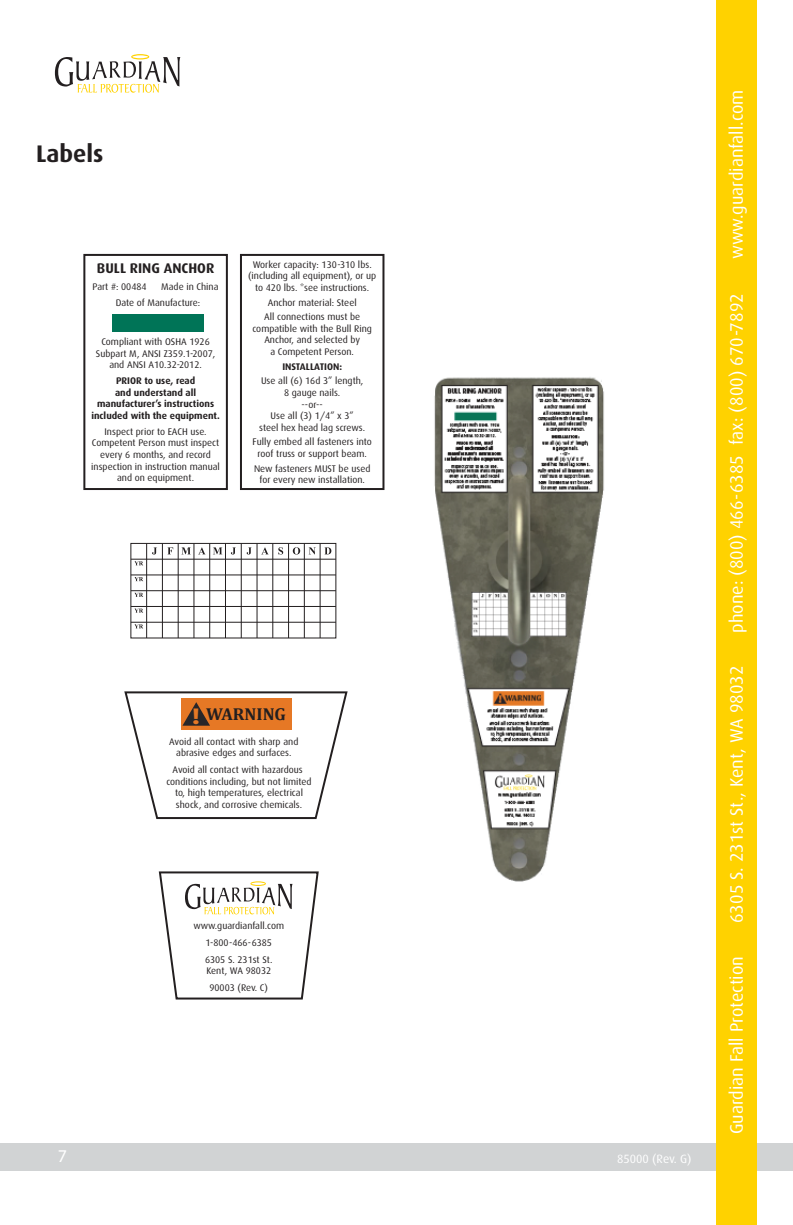
<style>
.page{position:relative;width:793px;height:1225px;background:#fff}
.page>*{position:absolute;margin:0;border:0;box-sizing:border-box;transform-origin:0 0}
.t1{font:700 24px "Dax";color:#231f20}
.t2{font:18px "Dax";color:#fff}
.t3{font:18px "Myriad Pro";color:#fff}
.t4{font:700 17.4px "Cambria";color:#231f20}
.t5{font:700 14px "Dax";color:#231f20}
.t6{font:12px "Dax";color:#fff}
.t7{font:9.6px/11.6px "Dax";color:#231f20;text-align:center}
.t8{font:700 9.6px/11.6px "Dax";color:#231f20;text-align:center}
.s1{font-family:"Myriad Pro";font-size:23px;color:#e67825}
</style>
<div class="page">
<div style="left:0;top:1143px;width:792px;height:27px;background:#d1d3d4"></div>
<div style="left:715px;top:0;width:41px;height:1224px;background:#ffd200"></div>
<svg style="left:55px;top:54px;width:125px;height:39px"></svg>
<svg style="left:124px;top:691px;width:224px;height:128px"></svg>
<hr style="left:146px;top:543px;width:1px;height:94px;background:#231f20">
<hr style="left:162px;top:543px;width:1px;height:94px;background:#231f20">
<hr style="left:178px;top:543px;width:1px;height:94px;background:#231f20">
<hr style="left:193px;top:543px;width:1px;height:94px;background:#231f20">
<hr style="left:209px;top:543px;width:1px;height:94px;background:#231f20">
<hr style="left:225px;top:543px;width:1px;height:94px;background:#231f20">
<hr style="left:241px;top:543px;width:1px;height:94px;background:#231f20">
<hr style="left:131px;top:621px;width:204px;height:1px;background:#231f20">
<hr style="left:131px;top:606px;width:204px;height:1px;background:#231f20">
<hr style="left:131px;top:590px;width:204px;height:1px;background:#231f20">
<hr style="left:131px;top:574px;width:204px;height:1px;background:#231f20">
<hr style="left:131px;top:558px;width:204px;height:1px;background:#231f20">
<hr style="left:256px;top:543px;width:1px;height:94px;background:#231f20">
<hr style="left:272px;top:543px;width:1px;height:94px;background:#231f20">
<hr style="left:288px;top:543px;width:1px;height:94px;background:#231f20">
<hr style="left:304px;top:543px;width:1px;height:94px;background:#231f20">
<hr style="left:319px;top:543px;width:1px;height:94px;background:#231f20">
<svg style="left:152px;top:547px;width:5px;height:7px"></svg>
<svg style="left:167px;top:547px;width:6px;height:7px"></svg>
<svg style="left:181px;top:547px;width:10px;height:7px"></svg>
<svg style="left:262px;top:547px;width:6px;height:7px"></svg>
<svg style="left:198px;top:547px;width:7px;height:7px"></svg>
<svg style="left:246px;top:547px;width:5px;height:7px"></svg>
<svg style="left:213px;top:547px;width:9px;height:7px"></svg>
<svg style="left:231px;top:547px;width:5px;height:7px"></svg>
<svg style="left:278px;top:547px;width:5px;height:7px"></svg>
<svg style="left:292px;top:547px;width:8px;height:7px"></svg>
<svg style="left:308px;top:547px;width:7px;height:7px"></svg>
<svg style="left:324px;top:547px;width:7px;height:7px"></svg>
<svg style="left:134px;top:561px;width:9px;height:4px"></svg>
<svg style="left:134px;top:577px;width:9px;height:4px"></svg>
<svg style="left:134px;top:592px;width:9px;height:4px"></svg>
<svg style="left:134px;top:608px;width:9px;height:4px"></svg>
<svg style="left:134px;top:624px;width:9px;height:4px"></svg>
<div style="left:130px;top:542px;width:206px;height:96px;border:1px solid #231f20"></div>
<div style="left:83px;top:254px;width:145px;height:236px;border:2px solid #231f20"></div>
<div style="left:112px;top:314px;width:91px;height:17px;background:#007457"></div>
<div style="left:240px;top:254px;width:144px;height:236px;border:2px solid #231f20"></div>
<svg style="left:158px;top:871px;width:161px;height:129px"></svg>
<img style="left:434px;top:377px;width:170px;height:505px">
<h1 class="t1" style="left:36px;top:140px;width:69px">Labels</h1>
<h3 class="t5" style="left:97px;top:260px;width:119px">BULL RING ANCHOR</h3>
<p class="t7" style="left:92px;top:281px;width:56px">Part #: 00484</p>
<p class="t7" style="left:161px;top:281px;width:59px">Made in China</p>
<p class="t7" style="left:116px;top:297px;width:86px">Date of Manufacture:</p>
<p class="t7" style="left:96px;top:336px;width:121px">Compliant with OSHA 1926<br>Subpart M, ANSI Z359.1-2007, and ANSI A10.32-2012.</p>
<p class="t8" style="left:91px;top:375px;width:130px">PRIOR to use, read<br>and understand all manufacturer’s instructions included with the equipment.</p>
<p class="t7" style="left:91px;top:426px;width:130px">Inspect prior to EACH use.<br>Competent Person must inspect every 6 months, and record inspection in instruction manual and on equipment.</p>
<p class="t7" style="left:248px;top:259px;width:130px">Worker capacity: 130-310 lbs. (including all equipment), or up to 420 lbs. *see instructions.</p>
<p class="t7" style="left:264px;top:295px;width:97px;line-height:14.8px">Anchor material: Steel<br>All connections must be</p>
<p class="t7" style="left:252px;top:323px;width:121px">compatible with the Bull Ring<br>Anchor, and selected by<br>a Competent Person.</p>
<p class="t7" style="left:259px;top:375px;width:107px">Use all (6) 16d 3” length,<br>8 gauge nails.<br>--or--<br>Use all (3) 1/4” x 3”<br>steel hex head lag screws.</p>
<p class="t8" style="left:282px;top:360px;width:61px">INSTALLATION:</p>
<p class="t7" style="left:252px;top:436px;width:121px">Fully embed all fasteners into roof truss or support beam.</p>
<p class="t7" style="left:254px;top:462px;width:118px">New fasteners MUST be used for every new installation.</p>
<h3 class="t4" style="left:192px;top:701px;width:95px"><span class="s1">!</span> WARNING</h3>
<p class="t7" style="left:169px;top:735px;width:131px">Avoid all contact with sharp and abrasive edges and surfaces.</p>
<p class="t7" style="left:166px;top:764px;width:146px">Avoid all contact with hazardous conditions including, but not limited to, high temperatures, electrical shock, and corrosive chemicals.</p>
<p class="t7" style="left:193px;top:919px;width:92px">www.guardianfall.com</p>
<p class="t7" style="left:205px;top:934px;width:69px;line-height:16.8px;text-align:left">1-800-466-6385<br>6305 S. 231st St.</p>
<p class="t7" style="left:206px;top:964px;width:66px">Kent, WA 98032</p>
<p class="t7" style="left:209px;top:981px;width:60px">90003 (Rev. C)</p>
<h2 class="t3" style="left:58px;top:1144px;width:11px">7</h2>
<p class="t6" style="left:616px;top:1151px;width:76px">85000 (Rev. G)</p>
<h2 class="t2" style="left:726px;top:259px;width:171px;rotate:-90deg">www.guardianfall.com</h2>
<h2 class="t2" style="left:726px;top:632px;width:341px;rotate:-90deg">phone: (800) 466-6385 fax: (800) 670-7892</h2>
<h2 class="t2" style="left:726px;top:922px;width:258px;rotate:-90deg">6305 S. 231st St., Kent, WA 98032</h2>
<h2 class="t2" style="left:726px;top:1134px;width:179px;rotate:-90deg">Guardian Fall Protection</h2>
</div>
